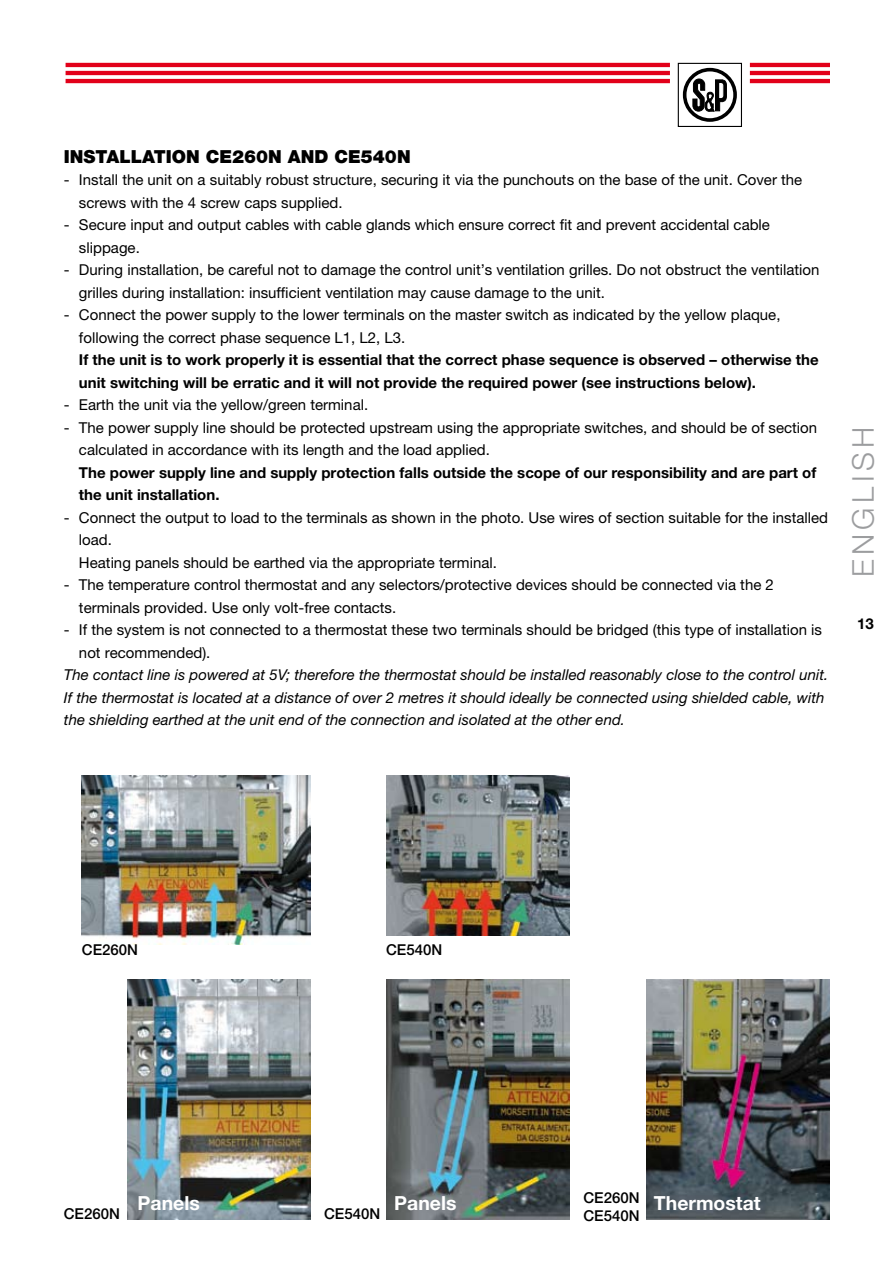
<style>
.page{position:relative;width:893px;height:1263px;background:#fff}
.page>*{position:absolute;margin:0;border:0;box-sizing:border-box;transform-origin:0 0}
.t1{font:300 30px "Helvetica Neue";letter-spacing:.15em;color:#9c9d9f}
.t2{font:700 19.35px "Helvetica Neue";color:#fff}
.t3{font:900 18px "Helvetica Neue";color:#000}
.t4{font:15px/22.5px "Helvetica Neue";color:#000}
.t5{font:700 15px/22.5px "Helvetica Neue";color:#000}
.t6{font:italic 15px/22.5px "Helvetica Neue";color:#000}
.t7{font:500 15px/18px "Helvetica Neue";color:#000}
</style>
<div class="page">
<svg style="left:693px;top:79px;width:34px;height:32px"></svg>
<div style="left:683px;top:68px;width:54px;height:54px;border:4px solid #000;border-radius:50%"></div>
<div style="left:678px;top:63px;width:64px;height:64px;border:1px solid #000"></div>
<hr style="left:66px;top:63px;width:604px;height:4px;background:#e2001a">
<hr style="left:66px;top:71px;width:604px;height:4px;background:#e2001a">
<hr style="left:66px;top:79px;width:604px;height:4px;background:#e2001a">
<hr style="left:750px;top:63px;width:79px;height:4px;background:#e2001a">
<hr style="left:750px;top:71px;width:79px;height:4px;background:#e2001a">
<hr style="left:750px;top:79px;width:79px;height:4px;background:#e2001a">
<img style="left:82px;top:775px;width:229px;height:170px">
<img style="left:386px;top:775px;width:184px;height:160px">
<img style="left:127px;top:979px;width:183px;height:240px">
<img style="left:386px;top:979px;width:184px;height:240px">
<img style="left:646px;top:979px;width:183px;height:240px">
<p class="t3" style="left:64px;top:145px;width:68px">INSTALLAT</p>
<p class="t3" style="left:166px;top:145px;width:246px">ION CE260N AND CE540N</p>
<p class="t4" style="left:79px;top:168px;width:725px;text-indent:-15px">- Install the unit on a suitably robust structure, securing it via the punchouts on the base of the unit. Cover the screws with the 4 screw caps supplied.</p>
<p class="t4" style="left:79px;top:213px;width:692px;text-indent:-15px">- Secure input and output cables with cable glands which ensure correct fit and prevent accidental cable slippage.</p>
<p class="t4" style="left:79px;top:258px;width:742px;text-indent:-15px">- During installation, be careful not to damage the control unit’s ventilation grilles. Do not obstruct the ventilation grilles during installation: insufficient ventilation may cause damage to the unit.</p>
<p class="t4" style="left:79px;top:303px;width:703px;text-indent:-15px">- Connect the power supply to the lower terminals on the master switch as indicated by the yellow plaque, following the correct phase sequence L1, L2, L3.</p>
<p class="t5" style="left:79px;top:348px;width:741px">If the unit is to work properly it is essential that the correct phase sequence is observed – otherwise the unit switching will be erratic and it will not provide the required power (see instructions below).</p>
<p class="t4" style="left:64px;top:393px;width:306px">- Earth the unit via the yellow/green terminal.</p>
<p class="t4" style="left:79px;top:416px;width:740px;text-indent:-15px">- The power supply line should be protected upstream using the appropriate switches, and should be of section calculated in accordance with its length and the load applied.</p>
<p class="t5" style="left:79px;top:461px;width:739px">The power supply line and supply protection falls outside the scope of our responsibility and are part of the unit installation.</p>
<p class="t4" style="left:79px;top:506px;width:751px;text-indent:-15px">- Connect the output to load to the terminals as shown in the photo. Use wires of section suitable for the installed load.<br>Heating panels should be earthed via the appropriate terminal.</p>
<p class="t4" style="left:79px;top:573px;width:696px;text-indent:-15px">- The temperature control thermostat and any selectors/protective devices should be connected via the 2 terminals provided. Use only volt-free contacts.</p>
<p class="t4" style="left:79px;top:618px;width:744px;text-indent:-15px">- If the system is not connected to a thermostat these two terminals should be bridged (this type of installation is not recommended).</p>
<p class="t6" style="left:64px;top:663px;width:766px">The contact line is powered at 5V; therefore the thermostat should be installed reasonably close to the control unit.<br>If the thermostat is located at a distance of over 2 metres it should ideally be connected using shielded cable, with the shielding earthed at the unit end of the connection and isolated at the other end.</p>
<h1 class="t1" style="left:845px;top:577px;width:152px;rotate:-90deg">ENGLISH</h1>
<p class="t5" style="left:857px;top:612px;width:18px">13</p>
<p class="t7" style="left:82px;top:941px;width:58px">CE260N</p>
<p class="t7" style="left:386px;top:941px;width:58px">CE540N</p>
<p class="t7" style="left:64px;top:1204px;width:58px">CE260N</p>
<p class="t2" style="left:138px;top:1190px;width:64px">Panels</p>
<p class="t7" style="left:324px;top:1204px;width:58px">CE540N</p>
<p class="t2" style="left:394px;top:1190px;width:64px">Panels</p>
<p class="t7" style="left:583px;top:1188px;width:58px">CE260N<br>CE540N</p>
<p class="t2" style="left:654px;top:1190px;width:108px">Thermostat</p>
</div>
